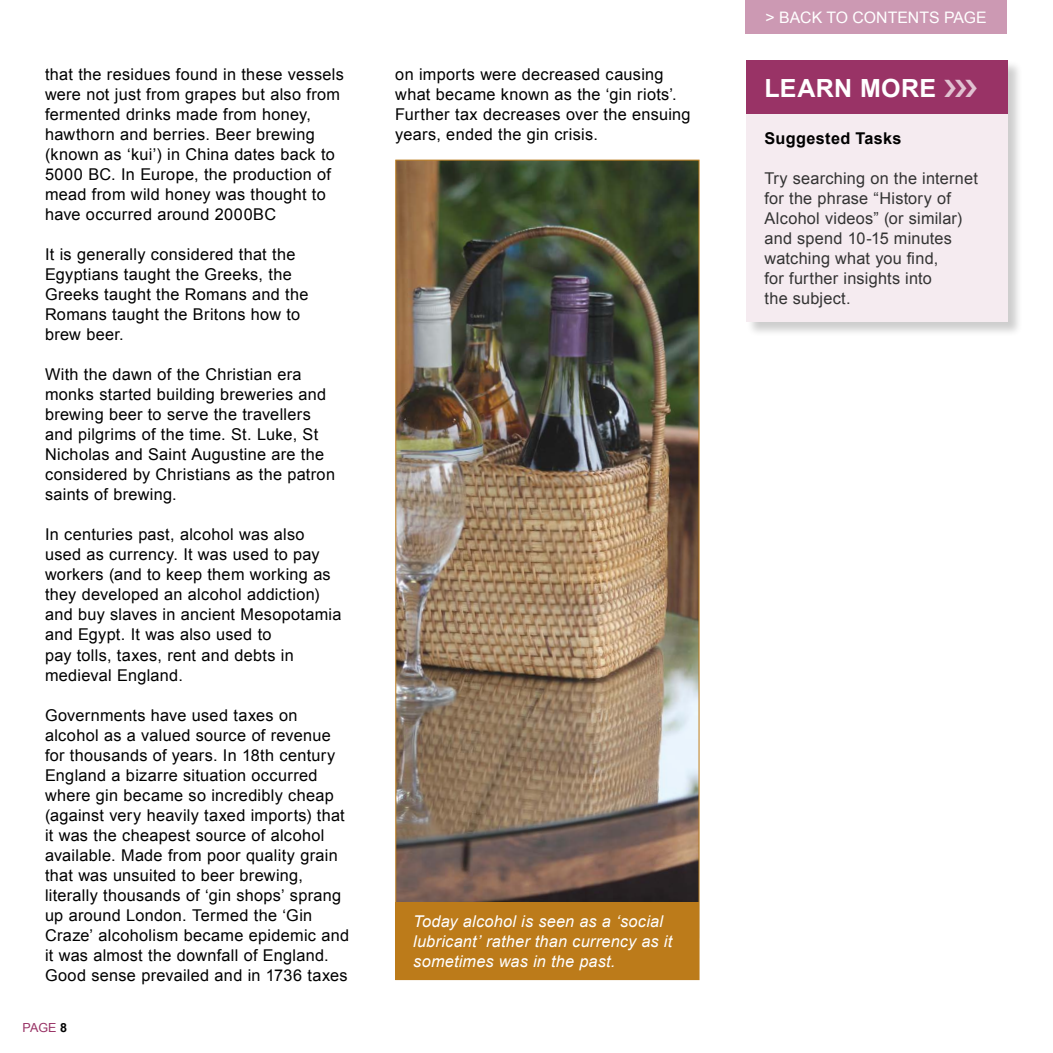
<style>
.page{position:relative;width:1053px;height:1053px;background:#fff}
.page>*{position:absolute;margin:0;border:0;box-sizing:border-box;transform-origin:0 0}
.t1{font:700 25px "Arial";letter-spacing:.015em;color:#fff}
.t2{font:16.25px/20px "Arial";letter-spacing:.02em;color:#000}
.t3{font:16.25px/20px "Arial";letter-spacing:.015em;color:#333}
.t4{font:italic 16.25px/20px "Arial";letter-spacing:.015em;color:#fff}
.t5{font:700 16.25px "Arial";letter-spacing:.02em;color:#000}
.t6{font:15.88px "Arial";color:#fff}
.t7{font:12.5px "Arial";color:#936}
.s1{font-weight:700;color:#000}
</style>
<div class="page">
<div style="left:745px;top:0;width:261px;height:34px;background:#cc99b3"></div>
<img style="left:395px;top:159px;width:305px;height:821px">
<div style="left:746px;top:60px;width:277px;height:277px;background:#000;opacity:.2"></div>
<div style="left:746px;top:60px;width:261px;height:54px;background:#936"></div>
<div style="left:746px;top:114px;width:261px;height:208px;background:#f5ebf0"></div>
<p class="t2" style="left:45px;top:64px;width:300px">that the residues found in these vessels were not just from grapes but also from fermented drinks made from honey, hawthorn and berries. Beer brewing (known as ‘kui’) in China dates back to 5000 BC. In Europe, the production of mead from wild honey was thought to have occurred around 2000BC</p>
<p class="t2" style="left:45px;top:245px;width:265px">It is generally considered that the<br>Egyptians taught the Greeks, the<br>Greeks taught the Romans and the<br>Romans taught the Britons how to brew beer.</p>
<p class="t2" style="left:45px;top:365px;width:291px">With the dawn of the Christian era monks started building breweries and brewing beer to serve the travellers and pilgrims of the time. St. Luke, St Nicholas and Saint Augustine are the considered by Christians as the patron saints of brewing.</p>
<p class="t2" style="left:45px;top:525px;width:298px">In centuries past, alcohol was also used as currency. It was used to pay workers (and to keep them working as they developed an alcohol addiction) and buy slaves in ancient Mesopotamia and Egypt. It was also used to<br>pay tolls, taxes, rent and debts in medieval England.</p>
<p class="t2" style="left:45px;top:705px;width:305px">Governments have used taxes on alcohol as a valued source of revenue for thousands of years. In 18th century England a bizarre situation occurred where gin became so incredibly cheap (against very heavily taxed imports) that it was the cheapest source of alcohol available. Made from poor quality grain that was unsuited to beer brewing, literally thousands of ‘gin shops’ sprang up around London. Termed the ‘Gin Craze’ alcoholism became epidemic and it was almost the downfall of England.<br>Good sense prevailed and in 1736 taxes</p>
<p class="t7" style="left:22px;top:1019px;width:46px">PAGE <span class="s1">8</span></p>
<p class="t2" style="left:395px;top:65px;width:297px">on imports were decreased causing what became known as the ‘gin riots’.<br>Further tax decreases over the ensuing years, ended the gin crisis.</p>
<p class="t4" style="left:413px;top:911px;width:260px">Today alcohol is seen as a ‘social lubricant’ rather than currency as it sometimes was in the past.</p>
<p class="t6" style="left:765px;top:7px;width:223px">&gt; BACK TO CONTENTS PAGE</p>
<h1 class="t1" style="left:764px;top:71px;width:173px">LEARN MORE</h1>
<p class="t5" style="left:764px;top:128px;width:138px">Suggested Tasks</p>
<p class="t3" style="left:764px;top:168px;width:215px">Try searching on the internet for the phrase “History of<br>Alcohol videos” (or similar) and spend 10-15 minutes watching what you find,<br>for further insights into<br>the subject.</p>
</div>
